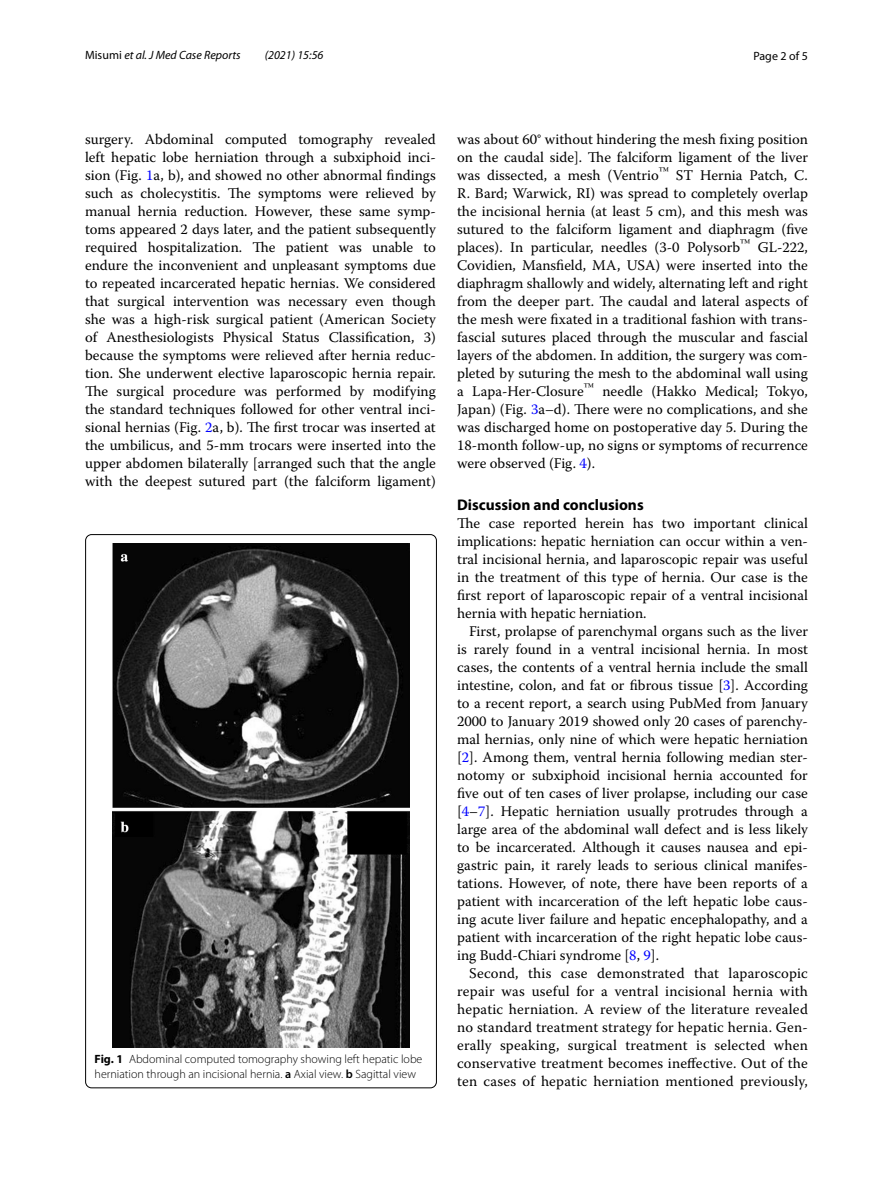
<style>
.page{position:relative;width:893px;height:1187px;background:#fff}
.page>*{position:absolute;margin:0;border:0;box-sizing:border-box;transform-origin:0 0}
.t1{font:700 15.45px "Myriad Pro";color:#000}
.t2{font:14.7px/18px "Warnock Pro";color:#000;text-align:justify}
.t3{font:300 12px/15px "Myriad Pro";color:#000}
.t4{font:italic 12px "Myriad Pro";color:#000}
.t5{font:12px "Myriad Pro";color:#000}
.s1{font-style:normal}
.s2{color:#00f}
.s3{font-weight:700}
.s4{font-weight:600}
</style>
<div class="page">
<img style="left:112px;top:543px;width:298px;height:504px">
<p class="t4" style="left:85px;top:48px;width:157px"><span class="s1">Misumi</span> et al. J Med Case Reports</p>
<p class="t4" style="left:265px;top:48px;width:60px">(2021) 15:56</p>
<p class="t5" style="left:753px;top:48px;width:56px">Page 2 of 5</p>
<p class="t2" style="left:85px;top:130px;width:352px">surgery. Abdominal computed tomography revealed left hepatic lobe herniation through a subxiphoid inci&shy;sion (Fig. <span class="s2">1</span>a, b), and showed no other abnormal findings such as cholecystitis. The symptoms were relieved by manual hernia reduction. However, these same symp&shy;toms appeared 2 days later, and the patient subsequently required hospitalization. The patient was unable to endure the inconvenient and unpleasant symptoms due to repeated incarcerated hepatic hernias. We considered that surgical intervention was necessary even though she was a high-risk surgical patient (American Society of Anesthesiologists Physical Status Classification, 3) because the symptoms were relieved after hernia reduc&shy;tion. She underwent elective laparoscopic hernia repair.<br>The surgical procedure was performed by modifying the standard techniques followed for other ventral inci&shy;sional hernias (Fig. <span class="s2">2</span>a, b). The first trocar was inserted at the umbilicus, and 5-mm trocars were inserted into the upper abdomen bilaterally [arranged such that the angle with the deepest sutured part (the falciform ligament)</p>
<p class="t2" style="left:457px;top:130px;width:352px">was about 60° without hindering the mesh fixing position on the caudal side]. The falciform ligament of the liver was dissected, a mesh (Ventrio<sup>™</sup> ST Hernia Patch, C.<br>R. Bard; Warwick, RI) was spread to completely overlap the incisional hernia (at least 5 cm), and this mesh was sutured to the falciform ligament and diaphragm (five places). In particular, needles (3-0 Polysorb<sup>™</sup> GL-222, Covidien, Mansfield, MA, USA) were inserted into the diaphragm shallowly and widely, alternating left and right from the deeper part. The caudal and lateral aspects of the mesh were fixated in a traditional fashion with trans&shy;fascial sutures placed through the muscular and fascial layers of the abdomen. In addition, the surgery was com&shy;pleted by suturing the mesh to the abdominal wall using a Lapa-Her-Closure<sup>™</sup> needle (Hakko Medical; Tokyo, Japan) (Fig. <span class="s2">3</span>a–d). There were no complications, and she was discharged home on postoperative day 5. During the 18-month follow-up, no signs or symptoms of recurrence were observed (Fig. <span class="s2">4</span>).</p>
<p class="t1" style="left:457px;top:494px;width:188px">Discussion and conclusions</p>
<p class="t2" style="left:457px;top:513px;width:352px">The case reported herein has two important clinical implications: hepatic herniation can occur within a ven&shy;tral incisional hernia, and laparoscopic repair was useful in the treatment of this type of hernia. Our case is the first report of laparoscopic repair of a ventral incisional hernia with hepatic herniation.</p>
<p class="t2" style="left:457px;top:621px;width:352px;text-indent:12px">First, prolapse of parenchymal organs such as the liver is rarely found in a ventral incisional hernia. In most cases, the contents of a ventral hernia include the small intestine, colon, and fat or fibrous tissue [<span class="s2">3</span>]. According to a recent report, a search using PubMed from January 2000 to January 2019 showed only 20 cases of parenchy&shy;mal hernias, only nine of which were hepatic herniation [<span class="s2">2</span>]. Among them, ventral hernia following median ster&shy;notomy or subxiphoid incisional hernia accounted for five out of ten cases of liver prolapse, including our case [<span class="s2">4</span>–<span class="s2">7</span>]. Hepatic herniation usually protrudes through a large area of the abdominal wall defect and is less likely to be incarcerated. Although it causes nausea and epi&shy;gastric pain, it rarely leads to serious clinical manifes&shy;tations. However, of note, there have been reports of a patient with incarceration of the left hepatic lobe caus&shy;ing acute liver failure and hepatic encephalopathy, and a patient with incarceration of the right hepatic lobe caus&shy;ing Budd-Chiari syndrome [<span class="s2">8</span>, <span class="s2">9</span>].</p>
<p class="t2" style="left:457px;top:963px;width:352px;text-indent:12px">Second, this case demonstrated that laparoscopic repair was useful for a ventral incisional hernia with hepatic herniation. A review of the literature revealed no standard treatment strategy for hepatic hernia. Gen&shy;erally speaking, surgical treatment is selected when conservative treatment becomes ineffective. Out of the ten cases of hepatic herniation mentioned previously,</p>
<p class="t3" style="left:95px;top:1051px;width:329px"><span class="s3">Fig. 1</span> Abdominal computed tomography showing left hepatic lobe herniation through an incisional hernia. <span class="s4">a</span> Axial view. <span class="s4">b</span> Sagittal view</p>
</div>
